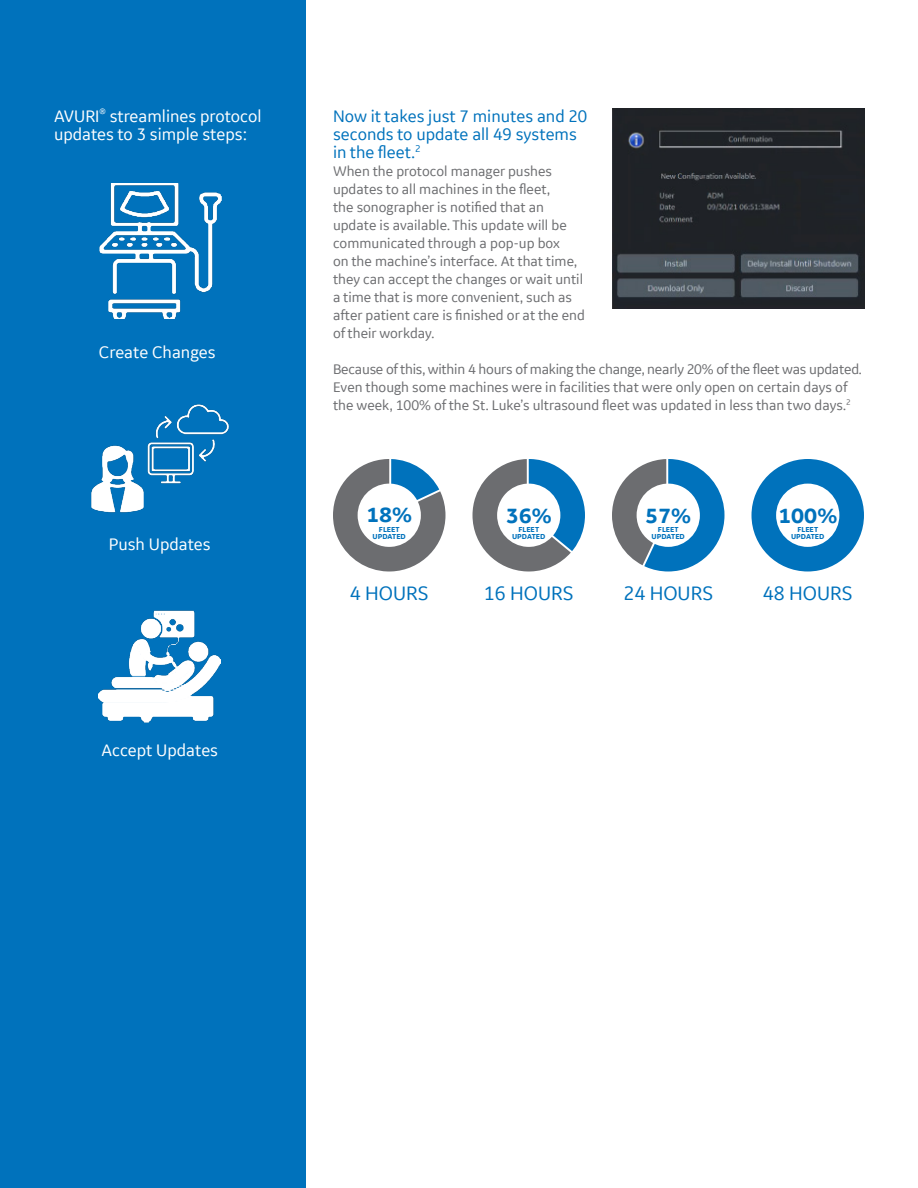
<style>
.page{position:relative;width:918px;height:1188px;background:#fff}
.page>*{position:absolute;margin:0;border:0;box-sizing:border-box;transform-origin:0 0}
.t1{font:700 22.2px "GE Inspira Sans";color:#0072bc}
.Sub-Headline{font:21px "GE Inspira Sans";color:#0072bc}
.Sub-Headline-2{font:18px/18px "GE Inspira Sans";color:#fff}
.Sub-Headline-3{font:18px/18px "GE Inspira Sans";color:#0072bc}
.Body_Copy{font:15px/18px "GE Inspira Sans";color:#6c6d70}
.t2{font:700 7.8px/7.1px "GE Inspira Sans";color:#0072bc;text-align:center}
</style>
<div class="page">
<div style="left:0;top:0;width:306px;height:1188px;background:#0072bc"></div>
<img style="left:91px;top:404px;width:138px;height:109px">
<img style="left:99px;top:610px;width:122px;height:113px">
<img style="left:99px;top:184px;width:123px;height:135px">
<img style="left:612px;top:108px;width:252px;height:200px">
<svg style="left:752px;top:459px;width:112px;height:112px"></svg>
<svg style="left:333px;top:459px;width:113px;height:112px"></svg>
<svg style="left:473px;top:459px;width:112px;height:113px"></svg>
<svg style="left:612px;top:459px;width:112px;height:113px"></svg>
<p class="Sub-Headline-2" style="left:54px;top:107px;width:209px">AVURI<sup>®</sup> streamlines protocol updates to 3 simple steps:</p>
<p class="Sub-Headline-2" style="left:99px;top:343px;width:118px">Create Changes</p>
<p class="Sub-Headline-2" style="left:109px;top:534px;width:103px">Push Updates</p>
<p class="Sub-Headline-2" style="left:101px;top:741px;width:118px">Accept Updates</p>
<p class="Sub-Headline-3" style="left:333px;top:107px;width:256px">Now it takes just 7 minutes and 20 seconds to update all 49 systems in the fleet.<sup>2</sup></p>
<p class="Body_Copy" style="left:333px;top:162px;width:253px">When the protocol manager pushes updates to all machines in the fleet,<br>the sonographer is notified that an update is available. This update will be communicated through a pop-up box<br>on the machine’s interface. At that time, they can accept the changes or wait until a time that is more convenient, such as after patient care is finished or at the end of their workday.</p>
<p class="Body_Copy" style="left:333px;top:360px;width:530px">Because of this, within 4 hours of making the change, nearly 20% of the fleet was updated.<br>Even though some machines were in facilities that were only open on certain days of the week, 100% of the St. Luke’s ultrasound fleet was updated in less than two days.<sup>2</sup></p>
<p class="t1" style="left:366px;top:502px;width:47px">18%</p>
<p class="t2" style="left:373px;top:525px;width:35px">FLEET<br>UPDATED</p>
<p class="t1" style="left:506px;top:502px;width:47px">36%</p>
<p class="t2" style="left:512px;top:525px;width:35px">FLEET<br>UPDATED</p>
<p class="t1" style="left:645px;top:502px;width:47px">57%</p>
<p class="t2" style="left:652px;top:525px;width:35px">FLEET<br>UPDATED</p>
<p class="t1" style="left:778px;top:502px;width:61px">100%</p>
<p class="t2" style="left:791px;top:525px;width:35px">FLEET<br>UPDATED</p>
<p class="Sub-Headline" style="left:350px;top:581px;width:80px">4 HOURS</p>
<p class="Sub-Headline" style="left:484px;top:581px;width:91px">16 HOURS</p>
<p class="Sub-Headline" style="left:623px;top:581px;width:91px">24 HOURS</p>
<p class="Sub-Headline" style="left:763px;top:581px;width:91px">48 HOURS</p>
</div>
